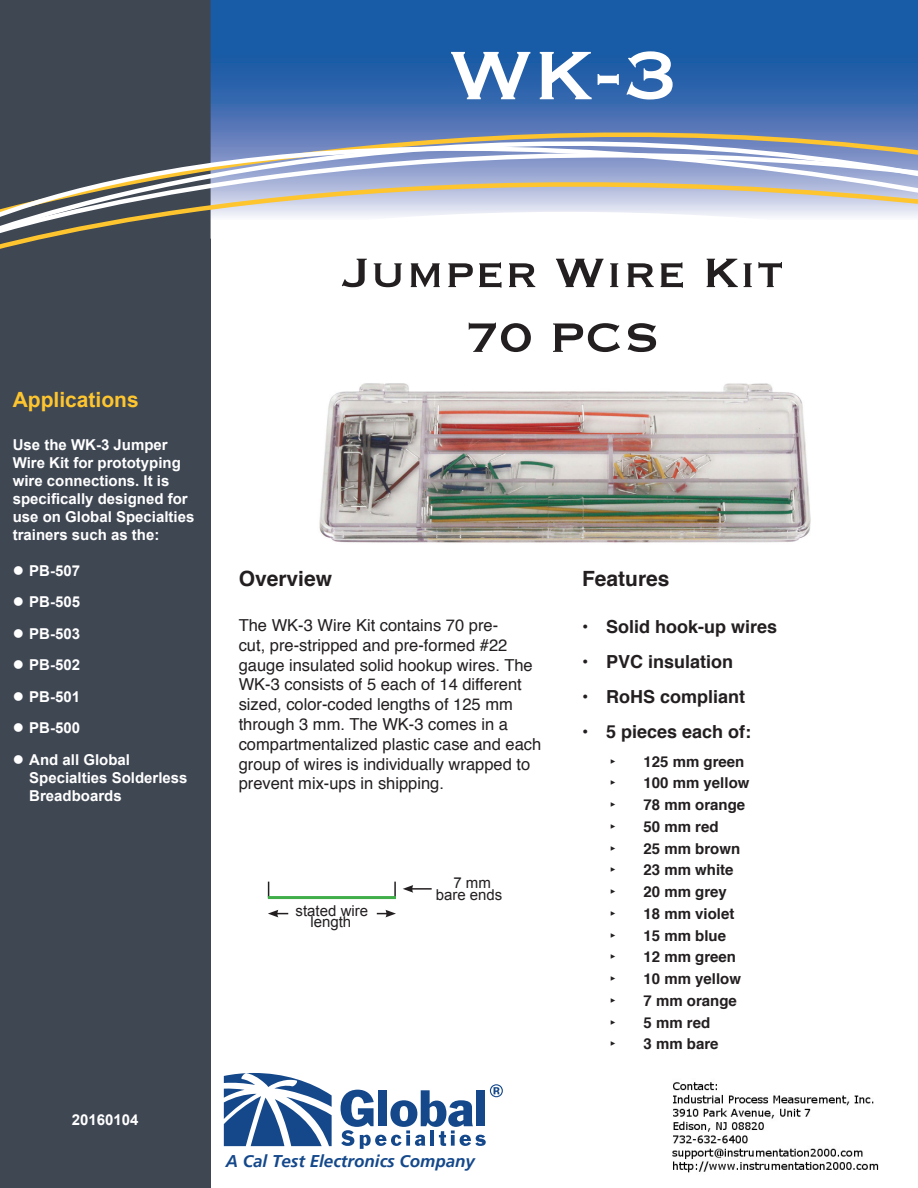
<style>
.page{position:relative;width:918px;height:1188px;background:#fff}
.page>*{position:absolute;margin:0;border:0;box-sizing:border-box;transform-origin:0 0}
.t1{font:90px "Copperplate";color:#fff}
.t2{font:54px/64.8px "Copperplate";color:#231f20;text-align:center}
.t3{font:700 21px "Helvetica";color:#231f20}
.t4{font:700 21px "Arial";color:#fec52e}
.t5{font:700 18px "Helvetica";color:#231f20}
.t6{font:italic 700 16.95px "Frutiger LT";color:#14488b}
.t7{font:16.5px/19.8px "Helvetica";color:#231f20}
.t8{font:700 15px/18px "Arial";color:#fff}
.t9{font:700 15px "Helvetica";color:#231f20}
.t10{font:15px/11.9px "Arial";color:#231f20;text-align:center}
</style>
<div class="page">
<div style="left:0;top:0;width:211px;height:1188px;background:#3f4753"></div>
<svg style="left:341px;top:1084px;width:162px;height:65px"></svg>
<svg style="left:224px;top:1073px;width:108px;height:73px"></svg>
<div style="left:211px;top:0;width:707px;height:67px;background:#185ba6"></div>
<svg style="left:0;top:67px;width:918px;height:181px"></svg>
<svg style="left:0;top:68px;width:918px;height:170px"></svg>
<svg style="left:377px;top:910px;width:19px;height:7px"></svg>
<svg style="left:268px;top:910px;width:20px;height:7px"></svg>
<hr style="left:411px;top:888px;width:21px;height:2px;background:#231f20">
<svg style="left:403px;top:885px;width:10px;height:8px"></svg>
<svg style="left:268px;top:882px;width:1px;height:14px"></svg>
<svg style="left:394px;top:882px;width:2px;height:14px"></svg>
<hr style="left:268px;top:896px;width:128px;height:3px;background:#40ae49">
<img style="left:319px;top:383px;width:492px;height:160px">
<img style="left:672px;top:1082px;width:207px;height:91px">
<h1 class="t1" style="left:448px;top:16px;width:231px">WK-3</h1>
<p class="t4" style="left:13px;top:385px;width:128px">Applications</p>
<p class="t8" style="left:13px;top:436px;width:183px">Use the WK-3 Jumper<br>Wire Kit for prototyping wire connections. It is specifically designed for use on Global Specialties trainers such as the:</p>
<p class="t8" style="left:13px;top:562px;width:69px">● PB-507</p>
<p class="t8" style="left:13px;top:594px;width:69px">● PB-505</p>
<p class="t8" style="left:13px;top:625px;width:69px">● PB-503</p>
<p class="t8" style="left:13px;top:657px;width:69px">● PB-502</p>
<p class="t8" style="left:13px;top:688px;width:69px">● PB-501</p>
<p class="t8" style="left:13px;top:720px;width:69px">● PB-500</p>
<p class="t8" style="left:29px;top:751px;width:160px;text-indent:-16px">● And all Global<br>Specialties Solderless<br>Breadboards</p>
<p class="t8" style="left:72px;top:1111px;width:68px">20160104</p>
<h2 class="t2" style="left:343px;top:237px;width:442px">Jumper Wire Kit<br>70 PCS</h2>
<p class="t3" style="left:239px;top:562px;width:95px">Overview</p>
<p class="t7" style="left:239px;top:616px;width:304px">The WK-3 Wire Kit contains 70 pre-<br>cut, pre-stripped and pre-formed #22 gauge insulated solid hookup wires. The WK-3 consists of 5 each of 14 different sized, color-coded lengths of 125 mm through 3 mm. The WK-3 comes in a compartmentalized plastic case and each group of wires is individually wrapped to prevent mix-ups in shipping.</p>
<p class="t10" style="left:296px;top:905px;width:74px">stated wire length</p>
<p class="t10" style="left:436px;top:877px;width:68px">7 mm bare ends</p>
<p class="t6" style="left:226px;top:1151px;width:251px">A Cal Test Electronics Company</p>
<p class="t3" style="left:582px;top:562px;width:89px">Features</p>
<p class="t5" style="left:582px;top:612px;width:197px">• Solid hook-up wires</p>
<p class="t5" style="left:582px;top:647px;width:153px">• PVC insulation</p>
<p class="t5" style="left:582px;top:682px;width:165px">• RoHS compliant</p>
<p class="t5" style="left:582px;top:717px;width:171px">• 5 pieces each of:</p>
<p class="t9" style="left:608px;top:749px;width:11px">‣</p>
<p class="t9" style="left:644px;top:749px;width:102px">125 mm green</p>
<p class="t9" style="left:608px;top:771px;width:11px">‣</p>
<p class="t9" style="left:644px;top:771px;width:107px">100 mm yellow</p>
<p class="t9" style="left:608px;top:793px;width:11px">‣</p>
<p class="t9" style="left:644px;top:793px;width:103px">78 mm orange</p>
<p class="t9" style="left:608px;top:814px;width:11px">‣</p>
<p class="t9" style="left:644px;top:814px;width:77px">50 mm red</p>
<p class="t9" style="left:608px;top:836px;width:11px">‣</p>
<p class="t9" style="left:644px;top:836px;width:98px">25 mm brown</p>
<p class="t9" style="left:608px;top:858px;width:11px">‣</p>
<p class="t9" style="left:644px;top:858px;width:92px">23 mm white</p>
<p class="t9" style="left:608px;top:880px;width:11px">‣</p>
<p class="t9" style="left:644px;top:880px;width:85px">20 mm grey</p>
<p class="t9" style="left:608px;top:901px;width:11px">‣</p>
<p class="t9" style="left:644px;top:901px;width:92px">18 mm violet</p>
<p class="t9" style="left:608px;top:923px;width:11px">‣</p>
<p class="t9" style="left:644px;top:923px;width:84px">15 mm blue</p>
<p class="t9" style="left:608px;top:945px;width:11px">‣</p>
<p class="t9" style="left:644px;top:945px;width:94px">12 mm green</p>
<p class="t9" style="left:608px;top:967px;width:11px">‣</p>
<p class="t9" style="left:644px;top:967px;width:99px">10 mm yellow</p>
<p class="t9" style="left:608px;top:988px;width:11px">‣</p>
<p class="t9" style="left:644px;top:988px;width:95px">7 mm orange</p>
<p class="t9" style="left:608px;top:1010px;width:11px">‣</p>
<p class="t9" style="left:644px;top:1010px;width:68px">5 mm red</p>
<p class="t9" style="left:608px;top:1032px;width:11px">‣</p>
<p class="t9" style="left:644px;top:1032px;width:77px">3 mm bare</p>
</div>
